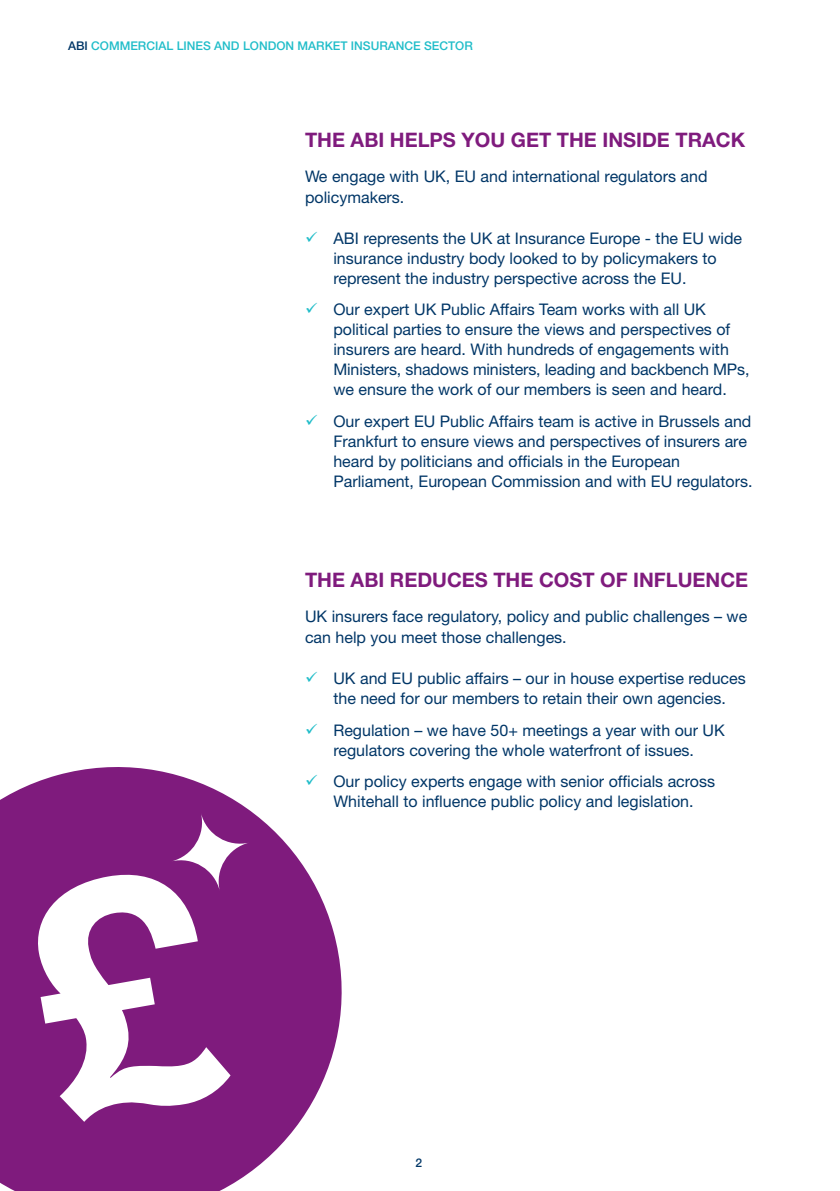
<style>
.page{position:relative;width:840px;height:1191px;background:#fff}
.page>*{position:absolute;margin:0;border:0;box-sizing:border-box;transform-origin:0 0}
.Paragraph_title{font:700 20px "Helvetica Neue";color:#7f1b7d}
.Body{font:16px/20px "Helvetica Neue";color:#003667}
.t1{font:500 12px "Helvetica Neue";color:#21bdc9}
.t2{font:500 12px "Helvetica Neue";color:#003667}
.s1{color:#003667}
</style>
<div class="page">
<svg style="left:2px;top:767px;width:340px;height:424px"></svg>
<svg style="left:0;top:798px;width:310px;height:386px;background:#882c86"></svg>
<svg style="left:171px;top:813px;width:78px;height:78px;fill:#7f1b7d"></svg>
<svg style="left:33px;top:868px;width:197px;height:253px;fill:#7f1b7d"></svg>
<svg style="left:306px;top:774px;width:11px;height:11px"></svg>
<p class="t1" style="left:68px;top:39px;width:406px"><span class="s1">ABI</span> COMMERCIAL LINES AND LONDON MARKET INSURANCE SECTOR</p>
<p class="Paragraph_title" style="left:305px;top:127px;width:441px">THE ABI HELPS YOU GET THE INSIDE TRACK</p>
<p class="Body" style="left:305px;top:165px;width:404px;line-height:21px">We engage with UK, EU and international regulators and policymakers.</p>
<p class="Body" style="left:333px;top:228px;width:410px">ABI represents the UK at Insurance Europe - the EU wide insurance industry body looked to by policymakers to represent the industry perspective across the EU.</p>
<p class="Body" style="left:333px;top:299px;width:417px">Our expert UK Public Affairs Team works with all UK political parties to ensure the views and perspectives of insurers are heard. With hundreds of engagements with Ministers, shadows ministers, leading and backbench MPs, we ensure the work of our members is seen and heard.</p>
<p class="Body" style="left:333px;top:411px;width:420px">Our expert EU Public Affairs team is active in Brussels and Frankfurt to ensure views and perspectives of insurers are heard by politicians and officials in the European Parliament, European Commission and with EU regulators.</p>
<p class="Paragraph_title" style="left:305px;top:567px;width:444px">THE ABI REDUCES THE COST OF INFLUENCE</p>
<p class="Body" style="left:305px;top:606px;width:443px;line-height:21px">UK insurers face regulatory, policy and public challenges – we can help you meet those challenges.</p>
<p class="Body" style="left:333px;top:668px;width:413px">UK and EU public affairs – our in house expertise reduces the need for our members to retain their own agencies.</p>
<p class="Body" style="left:333px;top:719px;width:392px">Regulation – we have 50+ meetings a year with our UK regulators covering the whole waterfront of issues.</p>
<p class="Body" style="left:333px;top:771px;width:383px">Our policy experts engage with senior officials across<br>Whitehall to influence public policy and legislation.</p>
<p class="t2" style="left:415px;top:1156px;width:8px">2</p>
</div>
